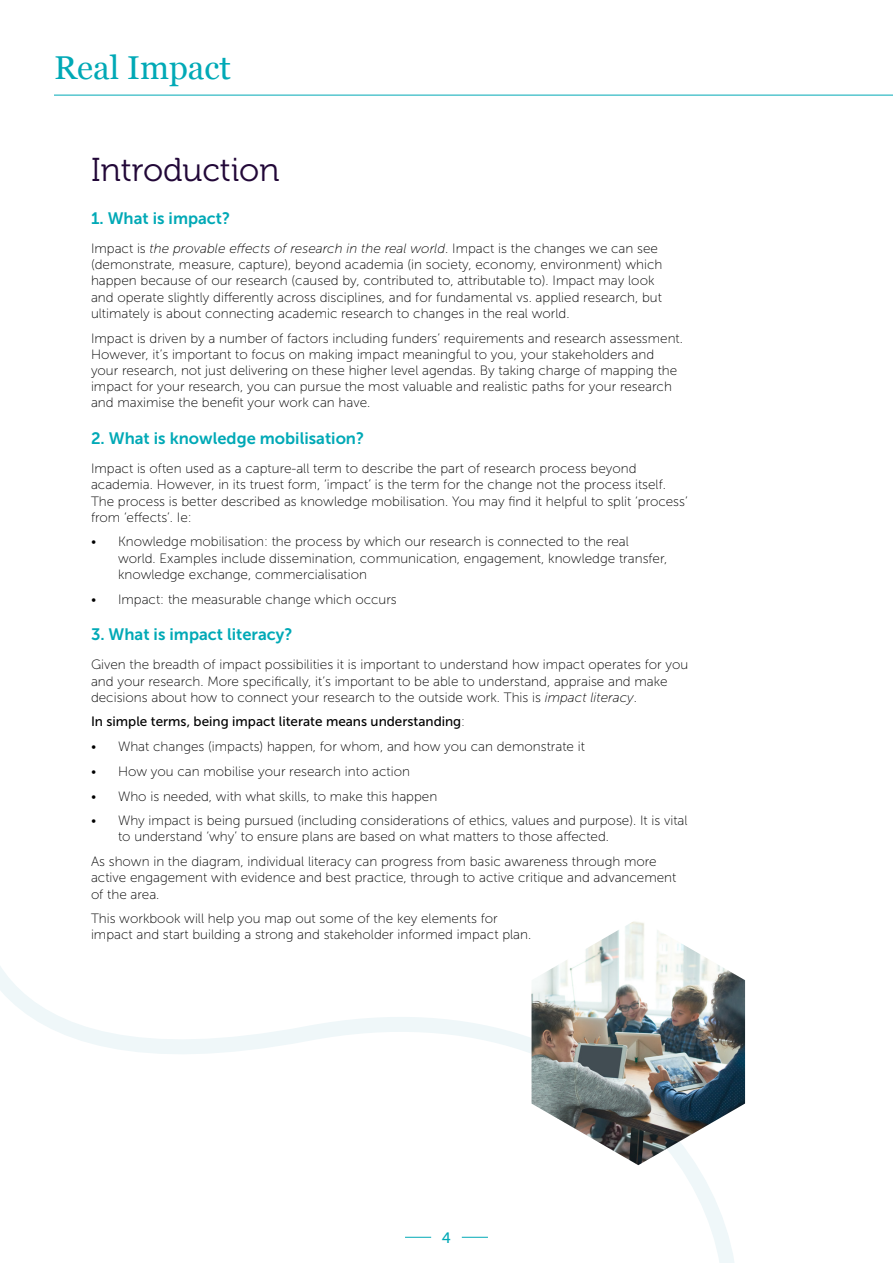
<style>
.page{position:relative;width:893px;height:1263px;background:#fff}
.page>*{position:absolute;margin:0;border:0;box-sizing:border-box;transform-origin:0 0}
.t1{font:33px "Museo 300";color:#220838}
.t2{font:33px "Georgia";color:#00a9b6}
.t3{font:16.5px "Museo Sans 700";color:#00a9b6}
.t4{font:15px "Museo Sans 500";color:#00a9b6}
.t5{font:13.5px/16.2px "Museo Sans 100";color:#000}
.t6{font:13.5px "Museo Sans 500";color:#000}
.s1{font-style:italic}
.s2{font-family:"Museo Sans 100"}
</style>
<div class="page">
<hr style="left:54px;top:95px;width:839px;height:1px;background:#00a9b6">
<svg style="left:0;top:966px;width:746px;height:297px"></svg>
<img style="left:531px;top:921px;width:214px;height:244px">
<h1 class="t2" style="left:54px;top:43px;width:178px">Real Impact</h1>
<h1 class="t1" style="left:91px;top:152px;width:190px">Introduction</h1>
<p class="t3" style="left:91px;top:209px;width:141px">1. What is impact?</p>
<p class="t5" style="left:91px;top:240px;width:573px">Impact is <span class="s1">the provable effects of research in the real world</span>. Impact is the changes we can see (demonstrate, measure, capture), beyond academia (in society, economy, environment) which happen because of our research (caused by, contributed to, attributable to). Impact may look and operate slightly differently across disciplines, and for fundamental vs. applied research, but ultimately is about connecting academic research to changes in the real world.</p>
<p class="t5" style="left:91px;top:330px;width:593px">Impact is driven by a number of factors including funders’ requirements and research assessment.<br>However, it’s important to focus on making impact meaningful to you, your stakeholders and your research, not just delivering on these higher level agendas. By taking charge of mapping the impact for your research, you can pursue the most valuable and realistic paths for your research and maximise the benefit your work can have.</p>
<p class="t3" style="left:91px;top:429px;width:275px">2. What is knowledge mobilisation?</p>
<p class="t5" style="left:91px;top:460px;width:598px">Impact is often used as a capture-all term to describe the part of research process beyond academia. However, in its truest form, ‘impact’ is the term for the change not the process itself.<br>The process is better described as knowledge mobilisation. You may find it helpful to split ‘process’ from ‘effects’. Ie:</p>
<p class="t5" style="left:118px;top:534px;width:551px;text-indent:-27px">• Knowledge mobilisation: the process by which our research is connected to the real world. Examples include dissemination, communication, engagement, knowledge transfer, knowledge exchange, commercialisation</p>
<p class="t5" style="left:91px;top:591px;width:307px">• Impact: the measurable change which occurs</p>
<p class="t3" style="left:91px;top:625px;width:203px">3. What is impact literacy?</p>
<p class="t5" style="left:91px;top:657px;width:599px">Given the breadth of impact possibilities it is important to understand how impact operates for you and your research. More specifically, it’s important to be able to understand, appraise and make decisions about how to connect your research to the outside work. This is <span class="s1">impact literacy</span>.</p>
<p class="t6" style="left:91px;top:714px;width:376px">In simple terms, being impact literate means understanding<span class="s2">:</span></p>
<p class="t5" style="left:91px;top:738px;width:495px">• What changes (impacts) happen, for whom, and how you can demonstrate it</p>
<p class="t5" style="left:91px;top:763px;width:320px">• How you can mobilise your research into action</p>
<p class="t5" style="left:91px;top:788px;width:348px">• Who is needed, with what skills, to make this happen</p>
<p class="t5" style="left:118px;top:813px;width:571px;text-indent:-27px">• Why impact is being pursued (including considerations of ethics, values and purpose). It is vital to understand ‘why’ to ensure plans are based on what matters to those affected.</p>
<p class="t5" style="left:91px;top:853px;width:587px">As shown in the diagram, individual literacy can progress from basic awareness through more active engagement with evidence and best practice, through to active critique and advancement of the area.</p>
<p class="t5" style="left:91px;top:911px;width:442px">This workbook will help you map out some of the key elements for impact and start building a strong and stakeholder informed impact plan.</p>
<p class="t4" style="left:442px;top:1229px;width:11px">4</p>
</div>
